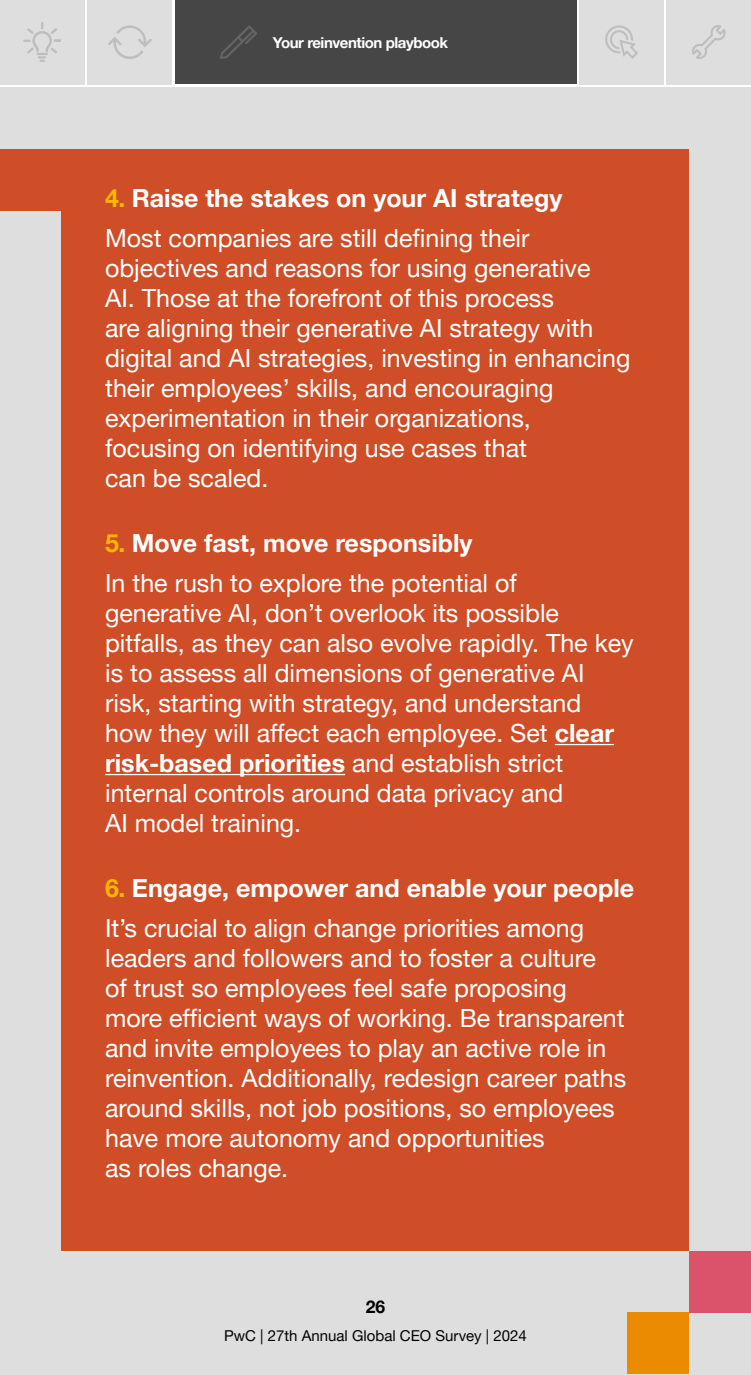
<style>
.page{position:relative;width:751px;height:1375px;background:#fff}
.page>*{position:absolute;margin:0;border:0;box-sizing:border-box;transform-origin:0 0}
.t1{font:25px/30px "Helvetica Neue LT Pro";color:#fff}
.t2{font:700 17.5px "Helvetica Neue LT Pro";color:#000}
.t3{font:15px "Helvetica Neue LT Pro";color:#000101}
.t4{font:700 15px "Helvetica Neue LT Pro";letter-spacing:-.03em;color:#fff}
.s1{font-weight:700;color:#ffb600}
.s2{font-weight:700}
</style>
<div class="page">
<div style="left:175px;top:0;width:401px;height:84px;background:#464647"></div>
<div style="left:0;top:0;width:84px;height:84px;background:#dedede"></div>
<svg style="left:220px;top:25px;width:37px;height:34px"></svg>
<svg style="left:23px;top:22px;width:38px;height:40px"></svg>
<div style="left:88px;top:0;width:84px;height:84px;background:#dedede"></div>
<svg style="left:108px;top:25px;width:44px;height:34px"></svg>
<div style="left:579px;top:0;width:84px;height:84px;background:#dedede"></div>
<div style="left:666px;top:0;width:84px;height:84px;background:#dedede"></div>
<svg style="left:605px;top:25px;width:32px;height:34px"></svg>
<svg style="left:692px;top:25px;width:34px;height:34px"></svg>
<div style="left:0;top:87px;width:750px;height:1288px;background:#dedede"></div>
<div style="left:62px;top:149px;width:626px;height:1102px;background:#cf4d27"></div>
<div style="left:0;top:149px;width:62px;height:62px;background:#cf4d27"></div>
<hr style="left:554px;top:744px;width:59px;height:1px;background:#fff">
<hr style="left:105px;top:774px;width:240px;height:1px;background:#fff">
<div style="left:688px;top:1251px;width:62px;height:62px;background:#db536a"></div>
<div style="left:626px;top:1312px;width:62px;height:62px;background:#eb8c00"></div>
<p class="t4" style="left:273px;top:33px;width:177px">Your reinvention playbook</p>
<p class="t1" style="left:105px;top:178px;width:458px;line-height:40px"><span class="s1">4.</span> <span class="s2">Raise the stakes on your AI strategy<br></span>Most companies are still defining their</p>
<p class="t1" style="left:105px;top:253px;width:526px">objectives and reasons for using generative<br>AI. Those at the forefront of this process<br>are aligning their generative AI strategy with digital and AI strategies, investing in enhancing their employees’ skills, and encouraging experimentation in their organizations, focusing on identifying use cases that<br>can be scaled.</p>
<p class="t1" style="left:105px;top:523px;width:413px;line-height:40px"><span class="s1">5.</span> <span class="s2">Move fast, move responsibly<br></span>In the rush to explore the potential of</p>
<p class="t1" style="left:105px;top:598px;width:529px">generative AI, don’t overlook its possible pitfalls, as they can also evolve rapidly. The key is to assess all dimensions of generative AI risk, starting with strategy, and understand how they will affect each employee. Set <span class="s2">clear risk-based priorities</span> and establish strict internal controls around data privacy and<br>AI model training.</p>
<p class="t1" style="left:105px;top:868px;width:530px;line-height:40px"><span class="s1">6.</span> <span class="s2">Engage, empower and enable your people<br></span>It’s crucial to align change priorities among</p>
<p class="t1" style="left:105px;top:943px;width:522px">leaders and followers and to foster a culture<br>of trust so employees feel safe proposing more efficient ways of working. Be transparent and invite employees to play an active role in reinvention. Additionally, redesign career paths around skills, not job positions, so employees have more autonomy and opportunities<br>as roles change.</p>
<p class="t2" style="left:365px;top:1296px;width:21px">26</p>
<p class="t3" style="left:224px;top:1326px;width:304px">PwC | 27th Annual Global CEO Survey | 2024</p>
</div>
